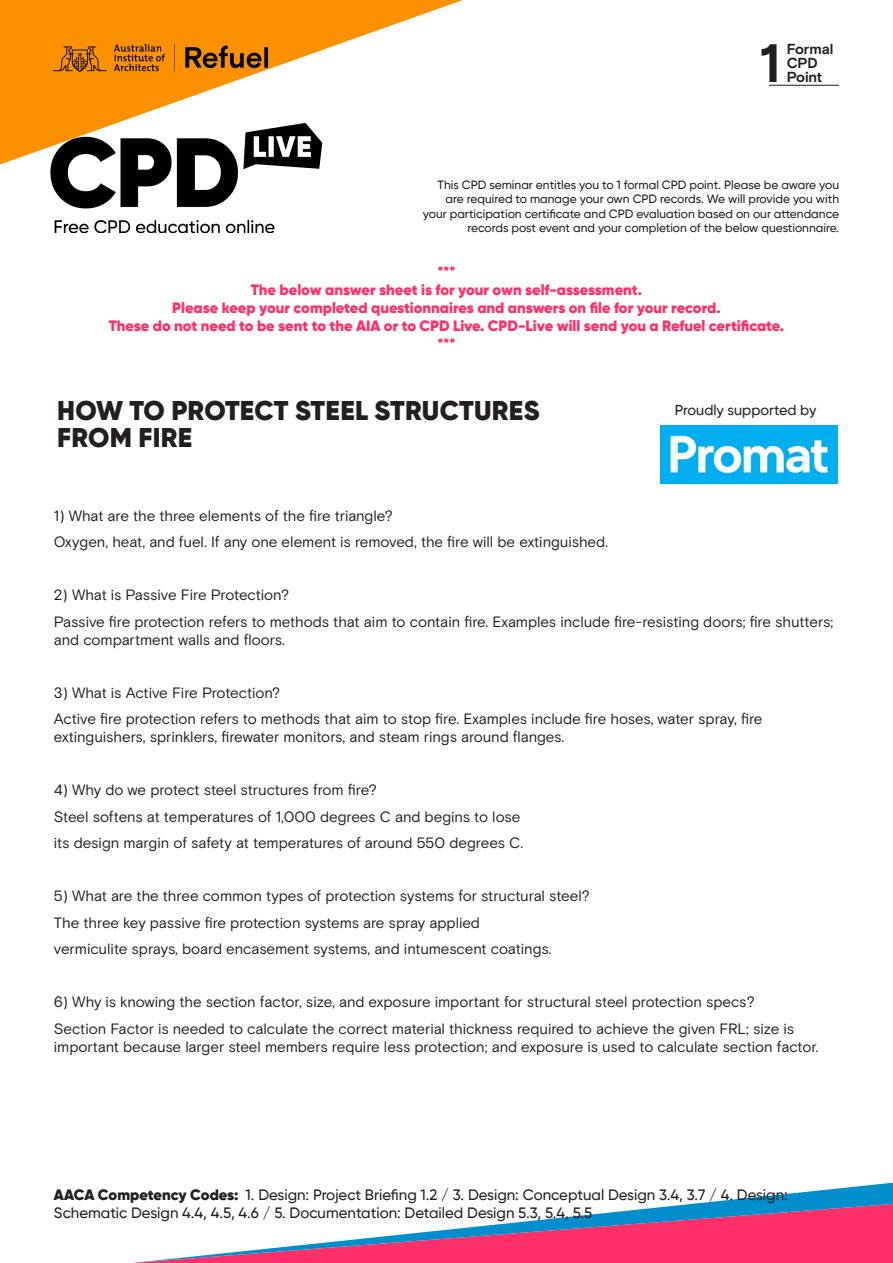
<style>
.page{position:relative;width:893px;height:1263px;background:#fff}
.page>*{position:absolute;margin:0;border:0;box-sizing:border-box;transform-origin:0 0}
.t1{font:700 53.85px "Basis Grotesque Pro";color:#231f20}
.t2{font:900 27px/27px "Gilroy";letter-spacing:.01em;color:#231f20}
.t3{font:15px/18px "Basis Grotesque Pro";letter-spacing:-.01em;color:#231f20}
.t4{font:900 15px/18px "Gilroy";color:#ff3069;text-align:center}
.t5{font:500 15px/18px "Gilroy";color:#231f20}
.t6{font:700 14.55px/13.6px "Basis Grotesque Pro";letter-spacing:-.01em;color:#231f20}
.t7{font:500 14.4px "Gilroy";color:#231f20}
.t8{font:500 12px/14.4px "Gilroy";color:#231f20;text-align:right}
.s1{font-weight:900}
</style>
<div class="page">
<svg style="left:0;top:0;width:463px;height:165px;fill:#fc9100"></svg>
<svg style="left:132px;top:1183px;width:761px;height:80px"></svg>
<img style="left:51px;top:122px;width:272px;height:110px">
<hr style="left:769px;top:85px;width:70px;height:1px;background:#231f20">
<img style="left:54px;top:44px;width:214px;height:28px">
<img style="left:660px;top:425px;width:177px;height:59px">
<p class="t1" style="left:759px;top:32px;width:23px">1</p>
<p class="t6" style="left:787px;top:42px;width:48px">Formal<br>CPD</p>
<p class="t6" style="left:787px;top:70px;width:37px">Point</p>
<p class="t8" style="left:423px;top:177px;width:418px">This CPD seminar entitles you to 1 formal CPD point. Please be aware you are required to manage your own CPD records. We will provide you with your participation certificate and CPD evaluation based on our attendance records post event and your completion of the below questionnaire.</p>
<p class="t4" style="left:437px;top:263px;width:20px">***</p>
<p class="t4" style="left:109px;top:281px;width:677px">The below answer sheet is for your own self-assessment.<br>Please keep your completed questionnaires and answers on file for your record.<br>These do not need to be sent to the AIA or to CPD Live. CPD-Live will send you a Refuel certificate.</p>
<p class="t4" style="left:437px;top:335px;width:20px">***</p>
<p class="t2" style="left:57px;top:397px;width:484px">HOW TO PROTECT STEEL STRUCTURES<br>FROM FIRE</p>
<p class="t7" style="left:675px;top:401px;width:143px">Proudly supported by</p>
<p class="t3" style="left:54px;top:506px;width:341px">1) What are the three elements of the fire triangle?</p>
<p class="t3" style="left:54px;top:533px;width:556px">Oxygen, heat, and fuel. If any one element is removed, the fire will be extinguished.</p>
<p class="t3" style="left:54px;top:586px;width:237px">2) What is Passive Fire Protection?</p>
<p class="t3" style="left:54px;top:612px;width:781px">Passive fire protection refers to methods that aim to contain fire. Examples include fire-resisting doors; fire shutters; and compartment walls and floors.</p>
<p class="t3" style="left:54px;top:683px;width:228px">3) What is Active Fire Protection?</p>
<p class="t3" style="left:54px;top:710px;width:710px">Active fire protection refers to methods that aim to stop fire. Examples include fire hoses, water spray, fire extinguishers, sprinklers, firewater monitors, and steam rings around flanges.</p>
<p class="t3" style="left:54px;top:781px;width:324px">4) Why do we protect steel structures from fire?</p>
<p class="t3" style="left:54px;top:807px;width:468px">Steel softens at temperatures of 1,000 degrees C and begins to lose</p>
<p class="t3" style="left:54px;top:834px;width:471px">its design margin of safety at temperatures of around 550 degrees C.</p>
<p class="t3" style="left:54px;top:887px;width:537px">5) What are the three common types of protection systems for structural steel?</p>
<p class="t3" style="left:54px;top:913px;width:428px">The three key passive fire protection systems are spray applied</p>
<p class="t3" style="left:54px;top:940px;width:499px">vermiculite sprays, board encasement systems, and intumescent coatings.</p>
<p class="t3" style="left:54px;top:993px;width:702px">6) Why is knowing the section factor, size, and exposure important for structural steel protection specs?</p>
<p class="t3" style="left:54px;top:1019px;width:766px">Section Factor is needed to calculate the correct material thickness required to achieve the given FRL; size is important because larger steel members require less protection; and exposure is used to calculate section factor.</p>
<p class="t5" style="left:54px;top:1185px;width:735px"><span class="s1">AACA Competency Codes:</span> 1. Design: Project Briefing 1.2 / 3. Design: Conceptual Design 3.4, 3.7 / 4. Design:<br>Schematic Design 4.4, 4.5, 4.6 / 5. Documentation: Detailed Design 5.3, 5.4, 5.5</p>
</div>
